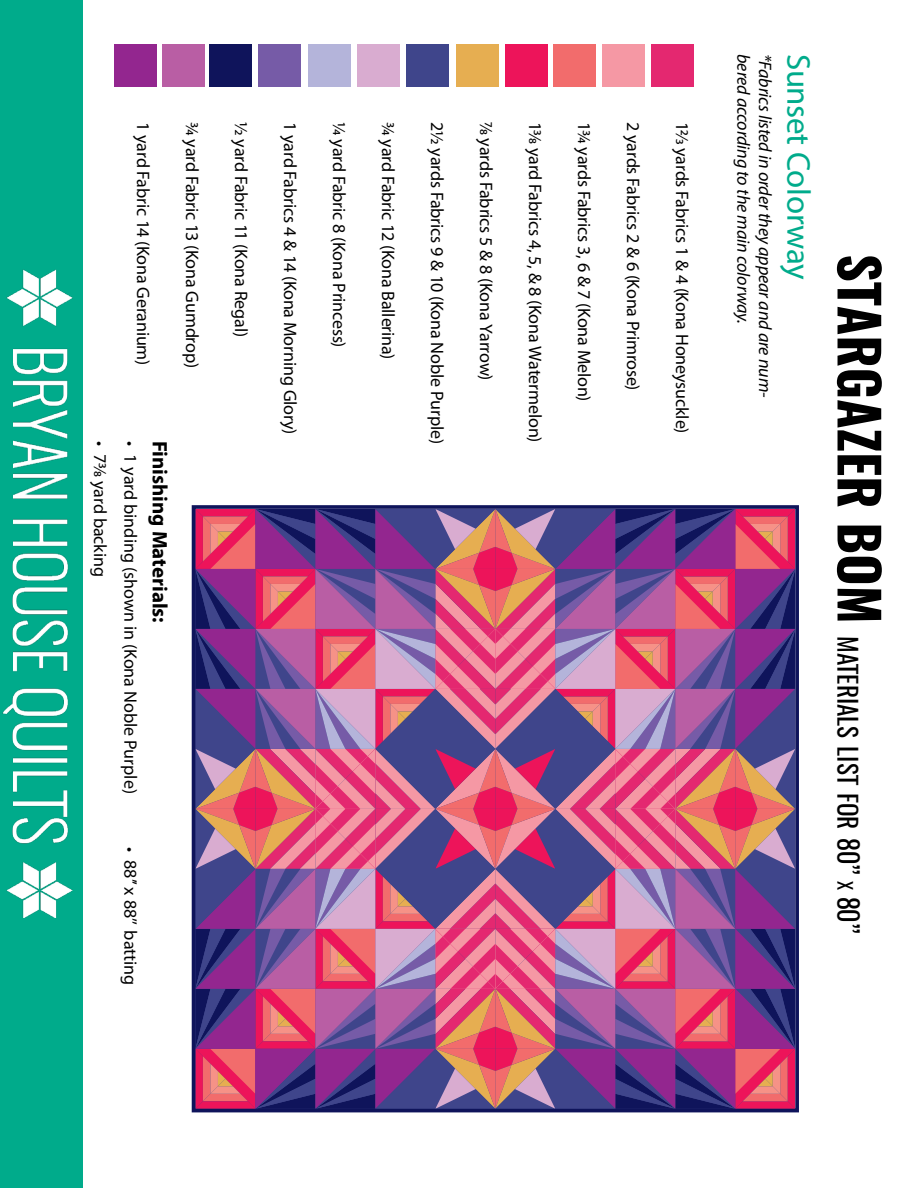
<style>
.page{position:relative;width:918px;height:1188px;background:#fff}
.page>*{position:absolute;margin:0;border:0;box-sizing:border-box;transform-origin:0 0}
.t1{font:33px "Myriad Pro";letter-spacing:-.01em;color:#00ab8b}
.t2{font:25.2px "Oswald";color:#000}
.t3{font:700 21px "Myriad Pro";letter-spacing:-.005em;color:#000}
.t4{font:18px "Myriad Pro";letter-spacing:-.01em;color:#000}
.t5{font:italic 18px "Myriad Pro";letter-spacing:-.01em;color:#000}
.s1{font-weight:700;font-size:54px}
.s2{font-size:27px}
.s3{font-size:18.9px}
</style>
<div class="page">
<svg style="left:197px;top:510px;width:597px;height:597px;background:#a65489"></svg>
<div style="left:192px;top:505px;width:607px;height:607px;border:4px solid #0f145b"></div>
<div style="left:162px;top:44px;width:43px;height:43px;background:#b95ea4"></div>
<div style="left:209px;top:44px;width:43px;height:43px;background:#0f145b"></div>
<div style="left:258px;top:44px;width:43px;height:43px;background:#765ba7"></div>
<div style="left:357px;top:44px;width:43px;height:43px;background:#d9acd0"></div>
<div style="left:114px;top:44px;width:43px;height:43px;background:#93268f"></div>
<div style="left:308px;top:44px;width:42px;height:43px;background:#b4b4da"></div>
<div style="left:406px;top:44px;width:43px;height:43px;background:#3f458b"></div>
<div style="left:651px;top:44px;width:43px;height:43px;background:#e42870"></div>
<div style="left:602px;top:44px;width:43px;height:43px;background:#f598a4"></div>
<div style="left:456px;top:44px;width:42px;height:43px;background:#e6ae51"></div>
<div style="left:505px;top:44px;width:43px;height:43px;background:#ed145a"></div>
<div style="left:554px;top:44px;width:42px;height:43px;background:#f26c6c"></div>
<div style="left:0;top:0;width:83px;height:1188px;background:#00ab8b"></div>
<img style="left:2px;top:269px;width:71px;height:649px">
<p class="t4" style="left:111px;top:441px;width:138px;rotate:90deg">• 73/8 yard backing</p>
<p class="t4" style="left:154px;top:122px;width:244px;rotate:90deg">1 yard Fabric 14 (Kona Geranium)</p>
<p class="t4" style="left:203px;top:122px;width:247px;rotate:90deg">3/4 yard Fabric 13 (Kona Gumdrop)</p>
<p class="t4" style="left:252px;top:122px;width:216px;rotate:90deg">1/2 yard Fabric 11 (Kona Regal)</p>
<p class="t4" style="left:301px;top:122px;width:314px;rotate:90deg">1 yard Fabrics 4 &amp; 14 (Kona Morning Glory)</p>
<p class="t4" style="left:350px;top:122px;width:227px;rotate:90deg">1/4 yard Fabric 8 (Kona Princess)</p>
<p class="t4" style="left:399px;top:122px;width:239px;rotate:90deg">3/4 yard Fabric 12 (Kona Ballerina)</p>
<p class="t4" style="left:448px;top:122px;width:323px;rotate:90deg">21/2 yards Fabrics 9 &amp; 10 (Kona Noble Purple)</p>
<p class="t4" style="left:497px;top:122px;width:260px;rotate:90deg">7/8 yards Fabrics 5 &amp; 8 (Kona Yarrow)</p>
<p class="t4" style="left:546px;top:122px;width:322px;rotate:90deg">13/8 yard Fabrics 4, 5, &amp; 8 (Kona Watermelon)</p>
<p class="t4" style="left:595px;top:122px;width:281px;rotate:90deg">13/4 yards Fabrics 3, 6 &amp; 7 (Kona Melon)</p>
<p class="t4" style="left:644px;top:122px;width:270px;rotate:90deg">2 yards Fabrics 2 &amp; 6 (Kona Primrose)</p>
<p class="t4" style="left:693px;top:122px;width:313px;rotate:90deg">12/3 yards Fabrics 1 &amp; 4 (Kona Honeysuckle)</p>
<p class="t4" style="left:142px;top:441px;width:7px;rotate:90deg">•</p>
<p class="t3" style="left:173px;top:441px;width:184px;rotate:90deg">Finishing Materials:</p>
<p class="t4" style="left:142px;top:454px;width:341px;rotate:90deg">1 yard binding (shown in (Kona Noble Purple)</p>
<p class="t4" style="left:142px;top:847px;width:140px;rotate:90deg">• 88’’ x 88’’ batting</p>
<p class="t5" style="left:755px;top:54px;width:272px;rotate:90deg">bered according to the main colorway.</p>
<p class="t5" style="left:776px;top:54px;width:345px;rotate:90deg">*Fabrics listed in order they appear and are num-</p>
<h1 class="t1" style="left:819px;top:54px;width:227px;rotate:90deg">Sunset Colorway</h1>
<h2 class="t2" style="left:865px;top:254px;width:681px;rotate:90deg"><span class="s1">STARGAZER BOM</span> materials list for <span class="s2">80’’</span> <span class="s3">x</span> <span class="s2">80’’</span></h2>
</div>
